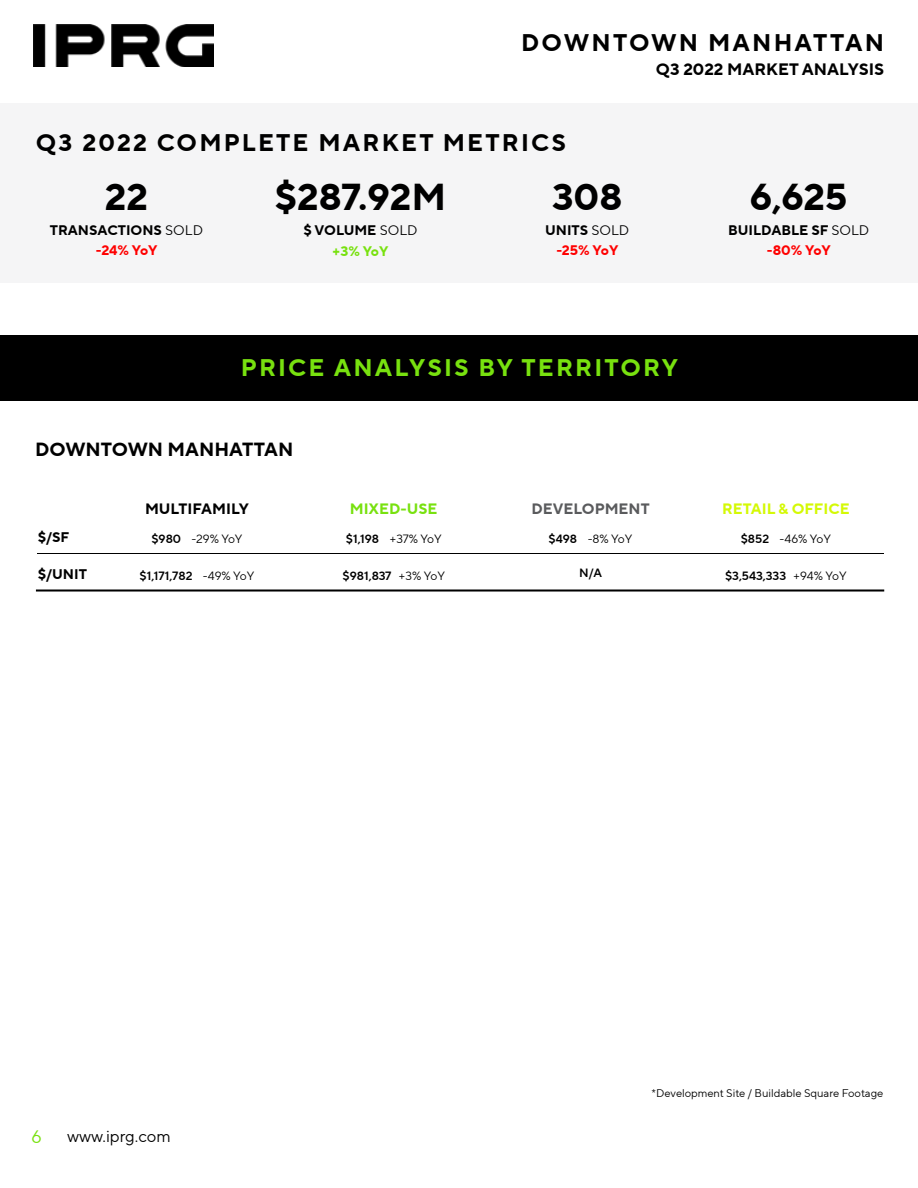
<style>
.page{position:relative;width:918px;height:1188px;background:#fff}
.page>*{position:absolute;margin:0;border:0;box-sizing:border-box;transform-origin:0 0}
.t1{font:700 37.35px "TT Norms Pro";color:#000}
.t2{font:700 24px "TT Norms Pro";letter-spacing:.09em;color:#000}
.t3{font:700 24px "TT Norms Pro";letter-spacing:.09em;color:#78e10f}
.t4{font:700 19.05px "TT Norms Pro";color:#000}
.t5{font:18px "TT Norms Pro";color:#78e10f}
.t6{font:700 16.5px "TT Norms Pro";color:#000}
.t7{font:16.5px "TT Norms Pro";color:#000}
.t8{font:700 15px "TT Norms Pro";color:#d4f905}
.t9{font:700 15px "TT Norms Pro";color:#000}
.t10{font:700 15px "TT Norms Pro";color:#5a5b5d}
.t11{font:700 15px "TT Norms Pro";color:#78e10f}
.t12{font:700 13.95px "TT Norms Pro";color:#000}
.t13{font:700 13.8px "TT Norms Pro";color:#000}
.t14{font:700 13.8px "TT Norms Pro";color:#f00}
.t15{font:700 13.8px "TT Norms Pro";color:#78e10f}
.t16{font:12px "TT Norms Pro Dm Bd";color:#000}
.t17{font:12px "TT Norms Pro";color:#000}
.t18{font:11.1px "TT Norms Pro";color:#000}
.s1{font-weight:400}
.s2{font-family:"TT Norms Pro Dm Bd"}
.s3{font-family:"TT Norms Pro"}
</style>
<div class="page">
<img style="left:34px;top:24px;width:179px;height:43px">
<div style="left:0;top:103px;width:918px;height:179px;background:#f5f5f6"></div>
<hr style="left:37px;top:553px;width:846px;height:1px;background:#000">
<div style="left:36px;top:589px;width:848px;height:3px;border:1px solid #000"></div>
<div style="left:0;top:335px;width:918px;height:66px;background:#000"></div>
<h2 class="t2" style="left:521px;top:24px;width:364px">DOWNTOWN MANHATTAN</h2>
<p class="t6" style="left:656px;top:57px;width:230px">Q3 2022 MARKET ANALYSIS</p>
<h2 class="t2" style="left:36px;top:125px;width:531px">Q3 2022 COMPLETE MARKET METRICS</h2>
<h1 class="t1" style="left:105px;top:169px;width:45px">22</h1>
<p class="t13" style="left:50px;top:220px;width:155px">TRANSACTIONS <span class="s1">SOLD</span></p>
<h1 class="t1" style="left:275px;top:169px;width:173px">$287.92M</h1>
<p class="t13" style="left:303px;top:220px;width:116px">$ VOLUME <span class="s1">SOLD</span></p>
<h1 class="t1" style="left:552px;top:169px;width:72px">308</h1>
<p class="t13" style="left:545px;top:220px;width:86px">UNITS <span class="s1">SOLD</span></p>
<h1 class="t1" style="left:750px;top:169px;width:99px">6,625</h1>
<p class="t13" style="left:728px;top:220px;width:143px">BUILDABLE SF <span class="s1">SOLD</span></p>
<p class="t14" style="left:96px;top:240px;width:63px">-24% YoY</p>
<p class="t15" style="left:332px;top:241px;width:58px">+3% YoY</p>
<p class="t14" style="left:556px;top:240px;width:63px">-25% YoY</p>
<p class="t14" style="left:767px;top:240px;width:65px">-80% YoY</p>
<h2 class="t3" style="left:241px;top:350px;width:439px">PRICE ANALYSIS BY TERRITORY</h2>
<h3 class="t4" style="left:35px;top:435px;width:260px">DOWNTOWN MANHATTAN</h3>
<p class="t12" style="left:38px;top:527px;width:33px">$/SF</p>
<p class="t12" style="left:38px;top:563px;width:51px">$/UNIT</p>
<p class="t9" style="left:145px;top:498px;width:105px">MULTIFAMILY</p>
<p class="t17" style="left:151px;top:530px;width:93px"><span class="s2">$980</span> -29% YoY</p>
<p class="t16" style="left:140px;top:567px;width:116px">$1,171,782 <span class="s3">-49% YoY</span></p>
<p class="t11" style="left:350px;top:498px;width:89px">MIXED-USE</p>
<p class="t17" style="left:346px;top:530px;width:97px"><span class="s2">$1,198</span> +37% YoY</p>
<p class="t16" style="left:343px;top:567px;width:104px">$981,837 <span class="s3">+3% YoY</span></p>
<p class="t10" style="left:532px;top:498px;width:120px">DEVELOPMENT</p>
<p class="t17" style="left:549px;top:530px;width:85px"><span class="s2">$498</span> -8% YoY</p>
<p class="t16" style="left:579px;top:564px;width:25px">N/A</p>
<p class="t8" style="left:722px;top:498px;width:129px">RETAIL &amp; OFFICE</p>
<p class="t17" style="left:741px;top:530px;width:92px"><span class="s2">$852</span> -46% YoY</p>
<p class="t16" style="left:725px;top:567px;width:123px">$3,543,333 <span class="s3">+94% YoY</span></p>
<h3 class="t5" style="left:32px;top:1124px;width:12px">6</h3>
<p class="t7" style="left:67px;top:1125px;width:105px">www.iprg.com</p>
<p class="t18" style="left:651px;top:1085px;width:233px">*Development Site / Buildable Square Footage</p>
</div>
